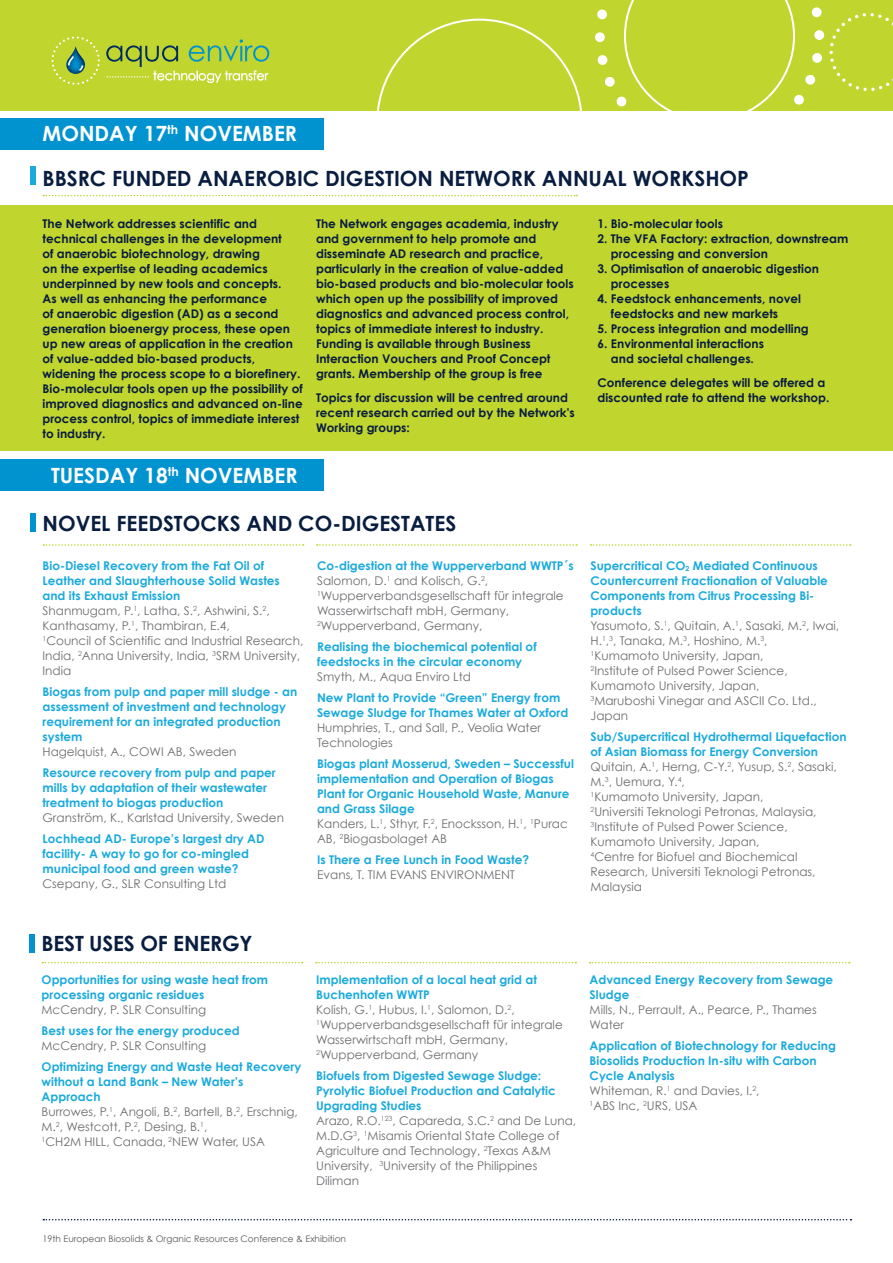
<style>
.page{position:relative;width:893px;height:1263px;background:#fff}
.page>*{position:absolute;margin:0;border:0;box-sizing:border-box;transform-origin:0 0}
.t1{font:700 21px/45px "Century Gothic";color:#081d3f}
.t2{font:700 21px "Century Gothic";color:#fff}
.t3{font:12.75px "Century Gothic";letter-spacing:-.02em;color:#fff}
.t4{font:12px/15px "Century Gothic";color:#6c6d70}
.t5{font:700 12px/15px "Century Gothic";color:#081d3f}
.t6{font:700 12px/15px "Century Gothic";color:#1baadc}
.t7{font:9px "Century Gothic";color:#57585a}
.s1{color:#fff}
.s2{font-weight:700;color:#1baadc}
.s3{font-weight:400;color:#6c6d70}
</style>
<div class="page">
<div style="left:0;top:0;width:893px;height:111px;background:#c1d52f"></div>
<svg style="left:375px;top:0;width:518px;height:206px"></svg>
<svg style="left:572px;top:157px;width:282px;height:49px"></svg>
<div style="left:0;top:459px;width:323px;height:31px;background:#0093d0"></div>
<svg style="left:43px;top:1219px;width:808px;height:1px"></svg>
<div style="left:30px;top:514px;width:5px;height:18px;background:#0093d0"></div>
<svg style="left:43px;top:544px;width:261px;height:2px"></svg>
<svg style="left:317px;top:544px;width:534px;height:2px"></svg>
<div style="left:0;top:206px;width:893px;height:245px;background:#c1d52f"></div>
<div style="left:0;top:119px;width:323px;height:31px;background:#0093d0"></div>
<div style="left:30px;top:166px;width:5px;height:19px;background:#1baadc"></div>
<svg style="left:43px;top:195px;width:534px;height:1px"></svg>
<svg style="left:106px;top:39px;width:163px;height:44px"></svg>
<svg style="left:51px;top:36px;width:49px;height:49px"></svg>
<div style="left:29px;top:934px;width:6px;height:19px;background:#0093d0"></div>
<svg style="left:42px;top:962px;width:261px;height:1px"></svg>
<svg style="left:316px;top:962px;width:260px;height:1px"></svg>
<svg style="left:589px;top:962px;width:261px;height:1px"></svg>
<p class="t3" style="left:153px;top:67px;width:117px">technology transfer</p>
<h1 class="t1" style="left:43px;top:110px;width:708px"><span class="s1">MONDAY 17</span><sup>th</sup> <span class="s1">NOVEMBER<br></span>BBSRC FUNDED ANAEROBIC DIGESTION NETWORK ANNUAL WORKSHOP</h1>
<p class="t5" style="left:43px;top:216px;width:262px">The Network addresses scientific and technical challenges in the development<br>of anaerobic biotechnology, drawing<br>on the expertise of leading academics underpinned by new tools and concepts.<br>As well as enhancing the performance<br>of anaerobic digestion (AD) as a second generation bioenergy process, these open up new areas of application in the creation of value-added bio-based products, widening the process scope to a biorefinery.<br>Bio-molecular tools open up the possibility of improved diagnostics and advanced on-line process control, topics of immediate interest to industry.</p>
<p class="t5" style="left:316px;top:216px;width:259px">The Network engages academia, industry and government to help promote and disseminate AD research and practice, particularly in the creation of value-added bio-based products and bio-molecular tools which open up the possibility of improved diagnostics and advanced process control, topics of immediate interest to industry.<br>Funding is available through Business Interaction Vouchers and Proof Concept grants. Membership of the group is free</p>
<p class="t5" style="left:597px;top:216px;width:127px">1. Bio-molecular tools</p>
<p class="t5" style="left:611px;top:231px;width:239px;text-indent:-14px">2. The VFA Factory: extraction, downstream processing and conversion</p>
<p class="t5" style="left:611px;top:261px;width:210px;text-indent:-14px">3. Optimisation of anaerobic digestion processes</p>
<p class="t5" style="left:611px;top:291px;width:192px;text-indent:-14px">4. Feedstock enhancements, novel feedstocks and new markets</p>
<p class="t5" style="left:597px;top:321px;width:213px">5. Process integration and modelling</p>
<p class="t5" style="left:597px;top:336px;width:168px;text-align:center">6. Environmental interactions and societal challenges.</p>
<p class="t5" style="left:597px;top:375px;width:234px">Conference delegates will be offered a discounted rate to attend the workshop.</p>
<p class="t5" style="left:316px;top:390px;width:260px">Topics for discussion will be centred around recent research carried out by the Network's<br>Working groups:</p>
<h1 class="t2" style="left:51px;top:462px;width:248px">TUESDAY 18<sup>th</sup> NOVEMBER</h1>
<h1 class="t1" style="left:43px;top:500px;width:415px">NOVEL FEEDSTOCKS AND CO-DIGESTATES</h1>
<p class="t4" style="left:43px;top:558px;width:262px"><span class="s2">Bio-Diesel Recovery from the Fat Oil of Leather and Slaughterhouse Solid Wastes and its Exhaust Emission<br></span>Shanmugam, P.<sup>1</sup>, Latha, S.<sup>2</sup>, Ashwini, S.<sup>2</sup>, Kanthasamy, P.<sup>1</sup>, Thambiran, E.4,<br><sup>1</sup>Council of Scientific and Industrial Research, India, <sup>2</sup>Anna University, India, <sup>3</sup>SRM University, India</p>
<p class="t6" style="left:43px;top:684px;width:256px">Biogas from pulp and paper mill sludge - an assessment of investment and technology requirement for an integrated production system</p>
<p class="t4" style="left:43px;top:744px;width:196px">Hagelquist, A., COWI AB, Sweden</p>
<p class="t6" style="left:43px;top:765px;width:235px">Resource recovery from pulp and paper mills by adaptation of their wastewater treatment to biogas production</p>
<p class="t4" style="left:43px;top:810px;width:243px">Granström, K., Karlstad University, Sweden</p>
<p class="t6" style="left:43px;top:831px;width:223px">Lochhead AD- Europe’s largest dry AD facility- A way to go for co-mingled municipal food and green waste?</p>
<p class="t4" style="left:43px;top:876px;width:185px">Csepany, G., SLR Consulting Ltd</p>
<p class="t4" style="left:317px;top:558px;width:258px"><span class="s2">Co-digestion at the Wupperverband WWTP´s </span>Salomon, D.<sup>1</sup> and Kolisch, G.<sup>2</sup>, <sup>1</sup>Wupperverbandsgesellschaft für integrale Wasserwirtschaft mbH, Germany, <sup>2</sup>Wupperverband, Germany,</p>
<p class="t6" style="left:317px;top:639px;width:221px">Realising the biochemical potential of feedstocks in the circular economy</p>
<p class="t4" style="left:317px;top:669px;width:155px">Smyth, M., Aqua Enviro Ltd</p>
<p class="t6" style="left:317px;top:690px;width:253px">New Plant to Provide “Green” Energy from<br>Sewage Sludge for Thames Water at Oxford</p>
<p class="t4" style="left:317px;top:720px;width:226px">Humphries, T., and Sall, P., Veolia Water<br>Technologies</p>
<p class="t6" style="left:317px;top:756px;width:258px">Biogas plant Mosserud, Sweden – Successful implementation and Operation of Biogas Plant for Organic Household Waste, Manure and Grass Silage<br><span class="s3">Kanders, L.</span><sup>1</sup><span class="s3">, Sthyr, F.</span><sup>2</sup><span class="s3">, Enocksson, H.</span><sup>1</sup><span class="s3">,</span> <sup>1</sup><span class="s3">Purac AB,</span> <sup>2</sup><span class="s3">Biogasbolaget AB</span></p>
<p class="t6" style="left:317px;top:852px;width:214px">Is There a Free Lunch in Food Waste?</p>
<p class="t4" style="left:317px;top:867px;width:199px">Evans, T. TIM EVANS ENVIRONMENT</p>
<p class="t4" style="left:590px;top:558px;width:250px"><span class="s2">Supercritical CO</span><sub>2</sub> <span class="s2">Mediated Continuous<br>Countercurrent Fractionation of Valuable<br>Components from Citrus Processing Bi&shy;products<br></span>Yasumoto, S.<sup>1</sup>, Quitain, A.<sup>1</sup>, Sasaki, M.<sup>2</sup>, Iwai,<br>H.<sup>1</sup>,<sup>3</sup>, Tanaka, M.<sup>3</sup>, Hoshino, M.<sup>3</sup>,<br><sup>1</sup>Kumamoto University, Japan,<br><sup>2</sup>Institute of Pulsed Power Science,<br>Kumamoto University, Japan,<br><sup>3</sup>Maruboshi Vinegar and ASCII Co. Ltd.,<br>Japan</p>
<p class="t4" style="left:590px;top:729px;width:258px"><span class="s2">Sub/Supercritical Hydrothermal Liquefaction of Asian Biomass for Energy Conversion </span>Quitain, A.<sup>1</sup>, Herng, C-Y.<sup>2</sup>, Yusup, S.<sup>2</sup>, Sasaki, M.<sup>3</sup>, Uemura, Y.<sup>4</sup>,<br><sup>1</sup>Kumamoto University, Japan,<br><sup>2</sup>Universiti Teknologi Petronas, Malaysia, <sup>3</sup>Institute of Pulsed Power Science, Kumamoto University, Japan,<br><sup>4</sup>Centre for Biofuel and Biochemical Research, Universiti Teknologi Petronas, Malaysia</p>
<h1 class="t1" style="left:42px;top:920px;width:212px">BEST USES OF ENERGY</h1>
<p class="t6" style="left:42px;top:972px;width:228px">Opportunities for using waste heat from processing organic residues</p>
<p class="t4" style="left:42px;top:1002px;width:166px">McCendry, P. SLR Consulting</p>
<p class="t6" style="left:42px;top:1023px;width:200px">Best uses for the energy produced</p>
<p class="t4" style="left:42px;top:1038px;width:166px">McCendry, P. SLR Consulting</p>
<p class="t4" style="left:42px;top:1059px;width:261px"><span class="s2">Optimizing Energy and Waste Heat Recovery without a Land Bank – New Water’s Approach<br></span>Burrowes, P.<sup>1</sup>, Angoli, B.<sup>2</sup>, Bartell, B.<sup>2</sup>, Erschnig, M.<sup>2</sup>, Westcott, P.<sup>2</sup>, Desing, B.<sup>1</sup>,<br><sup>1</sup>CH2M HILL, Canada, <sup>2</sup>NEW Water, USA</p>
<p class="t4" style="left:316px;top:972px;width:248px"><span class="s2">Implementation of a local heat grid at Buchenhofen WWTP<br></span>Kolish, G.<sup>1</sup>, Hubus, I.<sup>1</sup>, Salomon, D.<sup>2</sup>, <sup>1</sup>Wupperverbandsgesellschaft für integrale Wasserwirtschaft mbH, Germany, <sup>2</sup>Wupperverband, Germany</p>
<p class="t4" style="left:316px;top:1068px;width:262px"><span class="s2">Biofuels from Digested Sewage Sludge:<br>Pyrolytic Biofuel Production and Catalytic Upgrading Studies<br></span>Arazo, R.O.<sup>123</sup>, Capareda, S.C.<sup>2</sup> and De Luna, M.D.G<sup>3</sup>, <sup>1</sup>Misamis Oriental State College of Agriculture and Technology, <sup>2</sup>Texas A&amp;M University, <sup>3</sup>University of the Philippines Diliman</p>
<p class="t6" style="left:590px;top:972px;width:245px">Advanced Energy Recovery from Sewage<br>Sludge</p>
<p class="t4" style="left:590px;top:1002px;width:229px">Mills, N., Perrault, A., Pearce, P., Thames<br>Water</p>
<p class="t6" style="left:590px;top:1038px;width:248px">Application of Biotechnology for Reducing<br>Biosolids Production In-situ with Carbon<br>Cycle Analysis<br><span class="s3">Whiteman, R.</span><sup>1</sup> <span class="s3">and Davies, I.</span><sup>2</sup><span class="s3">,<br></span><sup>1</sup><span class="s3">ABS Inc,</span> <sup>2</sup><span class="s3">URS, USA</span></p>
<p class="t7" style="left:43px;top:1233px;width:305px">19th European Biosolids &amp; Organic Resources Conference &amp; Exhibition</p>
</div>
